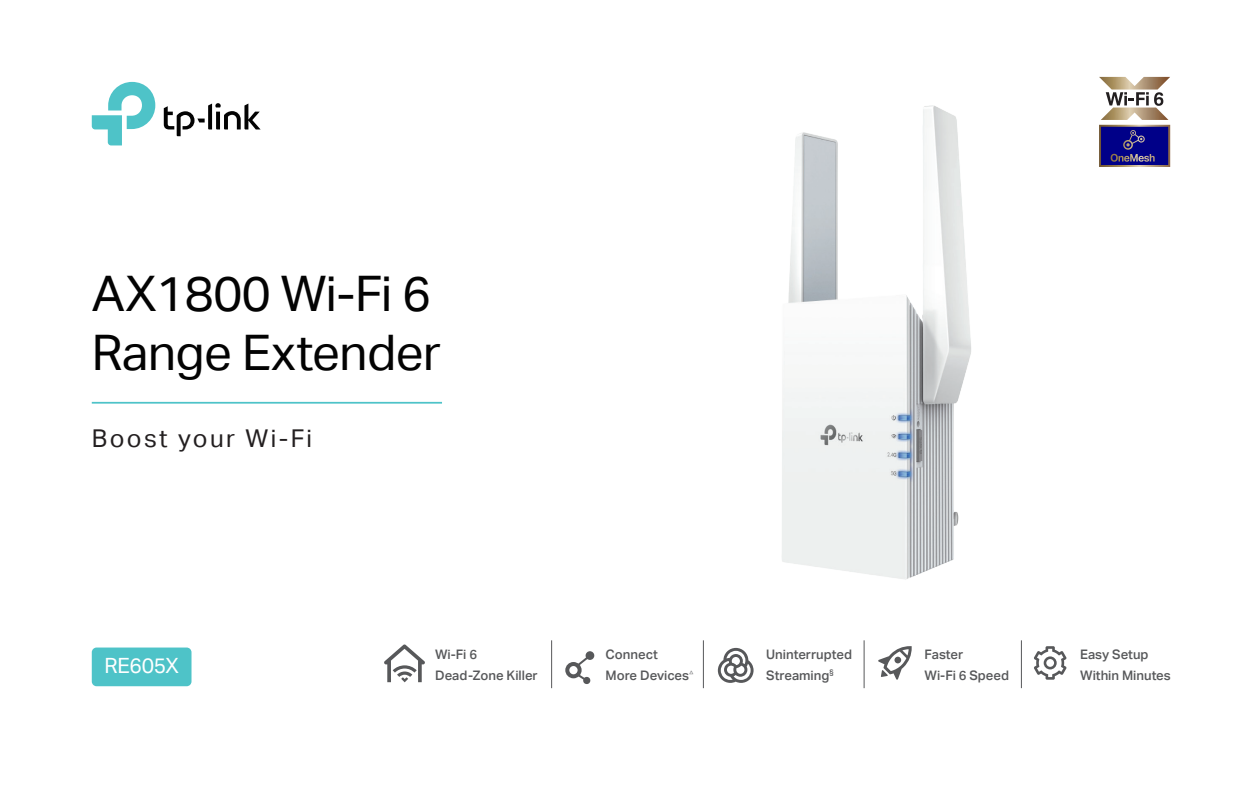
<style>
.page{position:relative;width:1260px;height:788px;background:#fff}
.page>*{position:absolute;margin:0;border:0;box-sizing:border-box;transform-origin:0 0}
.t1{font:49px/58.6px "TP Link Aktiv Regular";letter-spacing:-.01em;color:#030303}
.t2{font:24.5px "TP Link Aktiv Regular";letter-spacing:.1em;color:#231f20}
.t3{font:21px "TP Link Aktiv Regular";letter-spacing:-.015em;color:#fff}
.t4{font:13.12px/21.1px "TP Link Aktiv Medium";color:#57585a}
</style>
<div class="page">
<div style="left:92px;top:647px;width:100px;height:39px;background:#4ec3c8;border-radius:5px"></div>
<svg style="left:92px;top:82px;width:63px;height:63px"></svg>
<svg style="left:164px;top:103px;width:97px;height:33px"></svg>
<hr style="left:92px;top:402px;width:350px;height:1px;background:#4ec3c8">
<svg style="left:384px;top:644px;width:41px;height:38px"></svg>
<svg style="left:565px;top:651px;width:30px;height:33px"></svg>
<svg style="left:878px;top:649px;width:34px;height:31px"></svg>
<img style="left:702px;top:106px;width:319px;height:543px">
<svg style="left:716px;top:645px;width:40px;height:38px"></svg>
<hr style="left:703px;top:640px;width:1px;height:48px;background:#57585a">
<hr style="left:864px;top:640px;width:1px;height:48px;background:#57585a">
<hr style="left:551px;top:640px;width:1px;height:48px;background:#57585a">
<svg style="left:1034px;top:646px;width:33px;height:33px"></svg>
<hr style="left:1021px;top:640px;width:1px;height:48px;background:#57585a">
<svg style="left:1099px;top:77px;width:71px;height:90px"></svg>
<h1 class="t1" style="left:92px;top:265px;width:351px">AX1800 Wi-Fi 6<br>Range Extender</h1>
<h2 class="t2" style="left:92px;top:424px;width:222px">Boost your Wi-Fi</h2>
<h3 class="t3" style="left:104px;top:653px;width:76px">RE605X</h3>
<p class="t4" style="left:435px;top:643px;width:104px">Wi-Fi 6<br>Dead-Zone Killer</p>
<p class="t4" style="left:766px;top:643px;width:87px">Uninterrupted<br>Streaming<sup>§</sup></p>
<p class="t4" style="left:1080px;top:643px;width:92px">Easy Setup<br>Within Minutes</p>
<p class="t4" style="left:606px;top:643px;width:90px">Connect<br>More Devices<sup>△</sup></p>
<p class="t4" style="left:925px;top:643px;width:86px">Faster<br>Wi-Fi 6 Speed</p>
</div>
